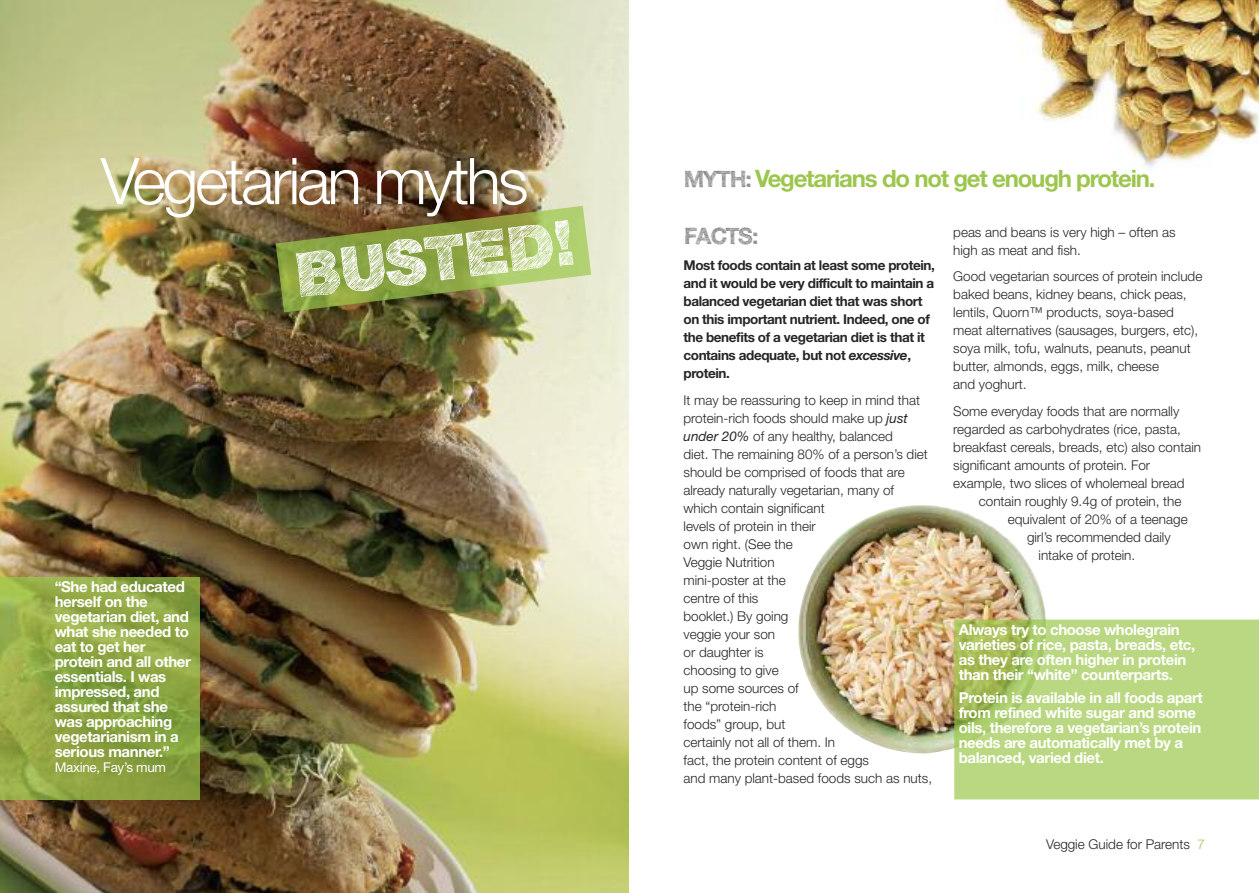
<style>
.page{position:relative;width:1259px;height:893px;background:#fff}
.page>*{position:absolute;margin:0;border:0;box-sizing:border-box;transform-origin:0 0}
.t1{font:300 64.5px "Helvetica Neue";letter-spacing:-.05em;color:#fff}
.t2{font:900 61.5px "Sketchetik";color:#fff}
.t3{font:700 24px "Helvetica Neue";letter-spacing:-.05em;color:#9dc64e}
.t4{font:700 22.5px "Sketchetik";letter-spacing:-.05em;color:#7d7d7d}
.t5{font:700 15px/15px "Helvetica Neue";letter-spacing:-.025em;color:#fff}
.t6{font:300 13.5px/18px "Helvetica Neue";color:#272627}
.t7{font:700 13.5px/18px "Helvetica Neue";letter-spacing:-.03em;color:#272627}
.t8{font:13.5px "Helvetica Neue";letter-spacing:-.025em;color:#fff}
.s1{font-family:"Sketchetik";font-size:22.5px;color:#7d7d7d}
.s2{font-style:italic}
.s3{font-weight:400;font-style:italic}
.s4{color:#9dc64e}
</style>
<div class="page">
<img style="left:1003px;top:0;width:256px;height:168px">
<img style="left:0;top:0;width:629px;height:893px">
<img style="left:0;top:577px;width:199px;height:222px">
<img style="left:276px;top:206px;width:315px;height:106px">
<svg style="left:488px;top:213px;width:9px;height:4px"></svg>
<img style="left:798px;top:505px;width:249px;height:248px">
<div style="left:954px;top:620px;width:305px;height:179px;background:#bad781"></div>
<img style="left:954px;top:620px;width:92px;height:128px">
<p class="t1" style="left:101px;top:158px;width:429px">Vegetarian myths</p>
<p class="t2" style="left:291px;top:253px;width:282px;rotate:-7deg">BUSTED!</p>
<p class="t5" style="left:55px;top:581px;width:138px">“She had educated herself on the vegetarian diet, and what she needed to eat to get her protein and all other essentials. I was impressed, and assured that she was approaching vegetarianism in a serious manner.”</p>
<p class="t8" style="left:55px;top:763px;width:113px">Maxine, Fay’s mum</p>
<p class="t3" style="left:683px;top:170px;width:473px"><span class="s1">MYTH:</span> Vegetarians do not get enough protein.</p>
<p class="t4" style="left:683px;top:227px;width:76px">FACTS:</p>
<p class="t7" style="left:683px;top:258px;width:253px">Most foods contain at least some protein, and it would be very difficult to maintain a balanced vegetarian diet that was short on this important nutrient. Indeed, one of the benefits of a vegetarian diet is that it contains adequate, but not <span class="s2">excessive</span>, protein.</p>
<p class="t6" style="left:683px;top:392px;width:250px">It may be reassuring to keep in mind that protein-rich foods should make up <span class="s3">just under 20%</span> of any healthy, balanced<br>diet. The remaining 80% of a person’s diet should be comprised of foods that are already naturally vegetarian, many of<br>which contain significant<br>levels of protein in their<br>own right. (See the<br>Veggie Nutrition<br>mini-poster at the<br>centre of this<br>booklet.) By going<br>veggie your son<br>or daughter is<br>choosing to give<br>up some sources of<br>the “protein-rich<br>foods” group, but<br>certainly not all of them. In<br>fact, the protein content of eggs<br>and many plant-based foods such as nuts,</p>
<p class="t6" style="left:953px;top:224px;width:224px">peas and beans is very high – often as high as meat and fish.</p>
<p class="t6" style="left:953px;top:268px;width:251px">Good vegetarian sources of protein include baked beans, kidney beans, chick peas, lentils, Quorn™ products, soya-based meat alternatives (sausages, burgers, etc), soya milk, tofu, walnuts, peanuts, peanut butter, almonds, eggs, milk, cheese<br>and yoghurt.</p>
<p class="t6" style="left:953px;top:403px;width:228px">Some everyday foods that are normally</p>
<p class="t6" style="left:953px;top:421px;width:229px">regarded as carbohydrates (rice, pasta,</p>
<p class="t6" style="left:953px;top:439px;width:249px">breakfast cereals, breads, etc) also contain</p>
<p class="t6" style="left:953px;top:457px;width:198px">significant amounts of protein. For</p>
<p class="t6" style="left:953px;top:475px;width:233px">example, two slices of wholemeal bread</p>
<p class="t6" style="left:979px;top:493px;width:204px">contain roughly 9.4g of protein, the</p>
<p class="t6" style="left:1007px;top:511px;width:181px">equivalent of 20% of a teenage</p>
<p class="t6" style="left:1027px;top:529px;width:145px">girl’s recommended daily</p>
<p class="t6" style="left:1038px;top:547px;width:98px">intake of protein.</p>
<p class="t5" style="left:958px;top:623px;width:238px">Always try to choose wholegrain varieties of rice, pasta, breads, etc, as they are often higher in protein than their “white” counterparts.</p>
<p class="t5" style="left:958px;top:692px;width:245px">Protein is available in all foods apart from refined white sugar and some oils, therefore a vegetarian’s protein needs are automatically met by a balanced, varied diet.</p>
<p class="t6" style="left:1046px;top:836px;width:160px">Veggie Guide for Parents <span class="s4">7</span></p>
</div>
